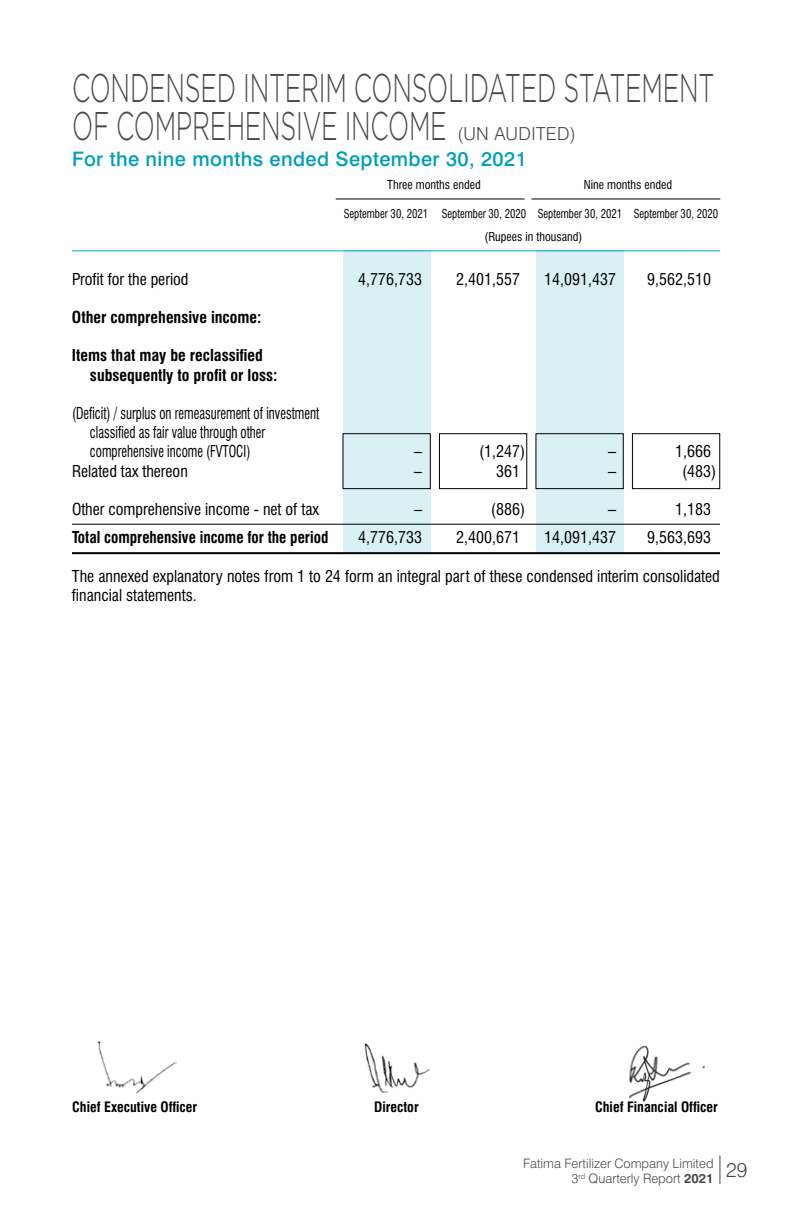
<style>
.page{position:relative;width:792px;height:1224px;background:#fff}
.page>*{position:absolute;margin:0;border:0;box-sizing:border-box;transform-origin:0 0}
.t1{font:300 40px/38px "Gotham";letter-spacing:-.01em;color:#494948;scale:.62 1}
.t2{font:500 20px "Swiss 721 BT";letter-spacing:.02em;color:#009fba}
.t3{font:300 20px "Swiss 721 BT";color:#494948}
.t4{font:300 18px "Swiss 721 BT";letter-spacing:.02em;color:#494948}
.t5{font:condensed 16px/19.2px "Swiss 721 BT";color:#000}
.t6{font:condensed 16px/19.2px "Swiss 721 BT";color:#000;scale:.8 1}
.t7{font:700 condensed 16px/19.2px "Swiss 721 BT";color:#000}
.t8{font:700 condensed 16px "Swiss 721 BT";color:#000;scale:.95 1}
.t9{font:700 condensed 14px "Swiss 721 BT";color:#000}
.t10{font:300 13px/15.6px "Swiss 721 BT";color:#494948;text-align:right}
.t11{font:condensed 12px/23.4px "Swiss 721 BT";color:#000;text-align:center;scale:.9 1}
.t12{font:condensed 12px "Swiss 721 BT";color:#000}
.s1{font-weight:700}
</style>
<div class="page">
<svg style="left:720px;top:1156px;width:1px;height:28px"></svg>
<div style="left:536px;top:251px;width:88px;height:302px;background:#d9f1f5"></div>
<div style="left:343px;top:251px;width:88px;height:302px;background:#d9f1f5"></div>
<hr style="left:72px;top:250px;width:648px;height:1px;background:#009fba">
<hr style="left:72px;top:524px;width:648px;height:1px;background:#000">
<hr style="left:72px;top:552px;width:648px;height:2px;background:#000">
<img style="left:628px;top:1045px;width:78px;height:58px">
<img style="left:364px;top:1043px;width:66px;height:50px">
<img style="left:97px;top:1041px;width:79px;height:53px">
<hr style="left:531px;top:199px;width:189px;height:1px;background:#000">
<hr style="left:336px;top:199px;width:189px;height:1px;background:#000">
<div style="left:632px;top:433px;width:88px;height:56px;border:1px solid #000"></div>
<div style="left:439px;top:433px;width:88px;height:56px;border:1px solid #000"></div>
<div style="left:536px;top:433px;width:88px;height:56px;border:1px solid #000"></div>
<div style="left:343px;top:433px;width:88px;height:56px;border:1px solid #000"></div>
<h1 class="t1" style="left:72px;top:68px;width:1038px">CONDENSED INTERIM CONSOLIDATED STATEMENT<br>OF COMPREHENSIVE INCOME</h1>
<p class="t4" style="left:457px;top:123px;width:120px">(UN AUDITED)</p>
<p class="t2" style="left:72px;top:147px;width:456px">For the nine months ended September 30, 2021</p>
<p class="t12" style="left:387px;top:178px;width:95px">Three months ended</p>
<p class="t12" style="left:584px;top:178px;width:90px">Nine months ended</p>
<p class="t11" style="left:344px;top:202px;width:418px">September 30, 2021 September 30, 2020 September 30, 2021 September 30, 2020 (Rupees in thousand)</p>
<p class="t5" style="left:72px;top:269px;width:118px">Profit for the period</p>
<p class="t5" style="left:358px;top:269px;width:65px">4,776,733</p>
<p class="t5" style="left:456px;top:269px;width:65px">2,401,557</p>
<p class="t5" style="left:544px;top:269px;width:73px">14,091,437</p>
<p class="t5" style="left:647px;top:269px;width:65px">9,562,510</p>
<p class="t7" style="left:72px;top:308px;width:191px">Other comprehensive income:</p>
<p class="t7" style="left:90px;top:346px;width:189px;text-indent:-18px">Items that may be reclassified subsequently to profit or loss:</p>
<p class="t6" style="left:90px;top:404px;width:288px;text-indent:-18px">(Deficit) / surplus on remeasurement of investment classified as fair value through other comprehensive income (FVTOCI)</p>
<p class="t5" style="left:414px;top:442px;width:9px">–</p>
<p class="t5" style="left:479px;top:442px;width:48px">(1,247)</p>
<p class="t5" style="left:608px;top:442px;width:9px">–</p>
<p class="t5" style="left:675px;top:442px;width:37px">1,666</p>
<p class="t5" style="left:72px;top:461px;width:117px">Related tax thereon</p>
<p class="t5" style="left:414px;top:461px;width:9px">–</p>
<p class="t5" style="left:496px;top:461px;width:25px">361</p>
<p class="t5" style="left:608px;top:461px;width:9px">–</p>
<p class="t5" style="left:682px;top:461px;width:36px">(483)</p>
<p class="t5" style="left:72px;top:500px;width:248px">Other comprehensive income - net of tax</p>
<p class="t5" style="left:414px;top:500px;width:9px">–</p>
<p class="t5" style="left:491px;top:500px;width:36px">(886)</p>
<p class="t5" style="left:608px;top:500px;width:9px">–</p>
<p class="t5" style="left:675px;top:500px;width:37px">1,183</p>
<p class="t8" style="left:72px;top:528px;width:271px">Total comprehensive income for the period</p>
<p class="t5" style="left:358px;top:528px;width:65px">4,776,733</p>
<p class="t5" style="left:456px;top:528px;width:65px">2,400,671</p>
<p class="t5" style="left:544px;top:528px;width:73px">14,091,437</p>
<p class="t5" style="left:647px;top:528px;width:65px">9,563,693</p>
<p class="t5" style="left:72px;top:566px;width:649px">The annexed explanatory notes from 1 to 24 form an integral part of these condensed interim consolidated financial statements.</p>
<p class="t9" style="left:72px;top:1098px;width:127px">Chief Executive Officer</p>
<p class="t9" style="left:374px;top:1098px;width:46px">Director</p>
<p class="t9" style="left:595px;top:1098px;width:124px">Chief Financial Officer</p>
<p class="t10" style="left:523px;top:1155px;width:192px">Fatima Fertilizer Company Limited<br>3<sup>rd</sup> Quarterly Report <span class="s1">2021</span></p>
<p class="t3" style="left:726px;top:1158px;width:23px">29</p>
</div>
